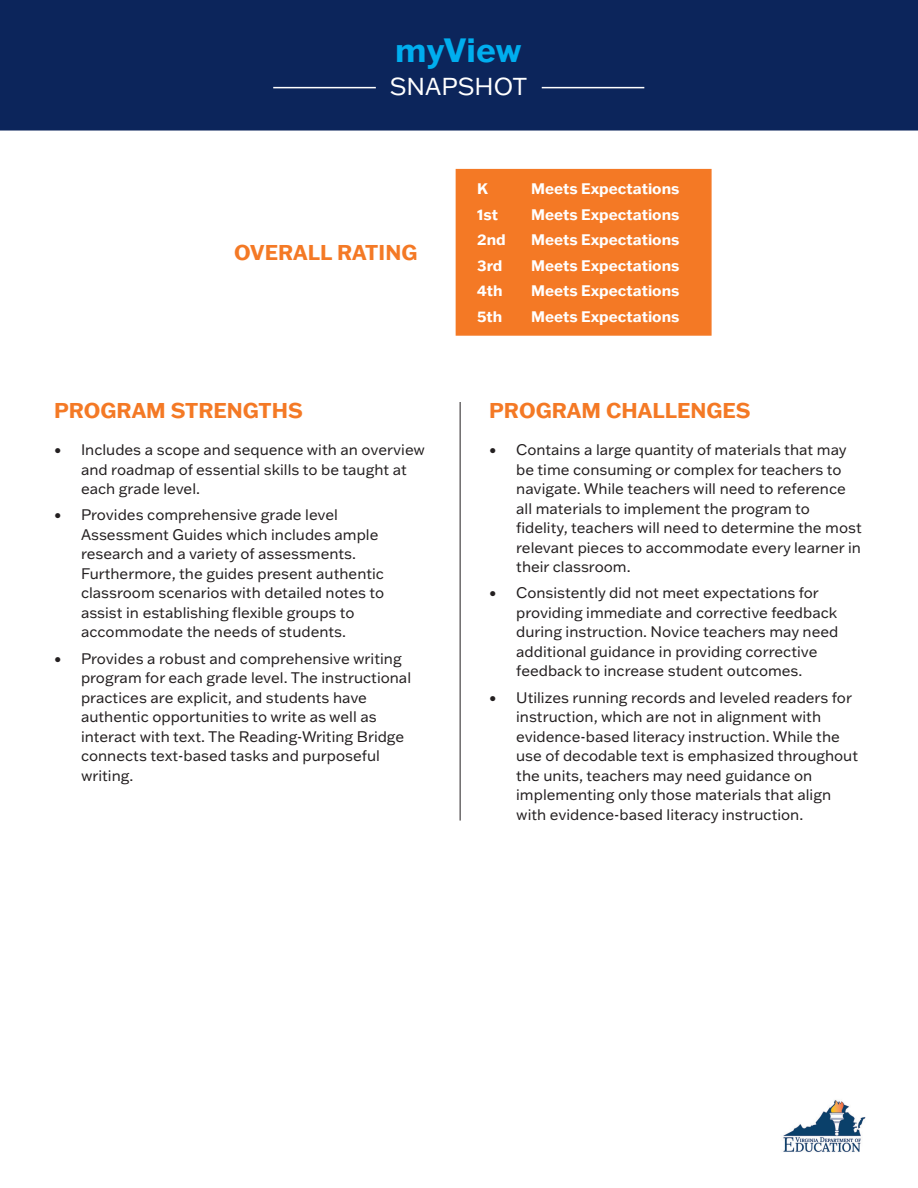
<style>
.page{position:relative;width:918px;height:1188px;background:#fff}
.page>*{position:absolute;margin:0;border:0;box-sizing:border-box;transform-origin:0 0}
.t1{font:700 33px "Franklin Gothic ATF";letter-spacing:-.01em;color:#00aeef}
.t2{font:24px "Franklin Gothic ATF";color:#fff}
.t3{font:700 21px "Franklin Gothic ATF";color:#f47925}
.t4{font:15px/19.5px "Franklin Gothic ATF";color:#231f20}
.t5{font:700 15px "Franklin Gothic ATF";color:#fff}
</style>
<div class="page">
<div style="left:0;top:0;width:918px;height:131px;background:#0c255b"></div>
<hr style="left:460px;top:402px;width:1px;height:419px;background:#231f20">
<div style="left:456px;top:169px;width:256px;height:167px;background:#f47925;border:2px solid #f47925"></div>
<hr style="left:273px;top:87px;width:103px;height:1px;background:#fff">
<hr style="left:542px;top:87px;width:102px;height:1px;background:#fff">
<img style="left:783px;top:1100px;width:83px;height:52px">
<h1 class="t1" style="left:395px;top:28px;width:128px">myView</h1>
<h2 class="t2" style="left:390px;top:71px;width:139px">SNAPSHOT</h2>
<h3 class="t3" style="left:234px;top:239px;width:185px">OVERALL RATING</h3>
<p class="t5" style="left:477px;top:179px;width:12px">K</p>
<p class="t5" style="left:531px;top:179px;width:150px">Meets Expectations</p>
<p class="t5" style="left:477px;top:204px;width:22px">1st</p>
<p class="t5" style="left:531px;top:204px;width:150px">Meets Expectations</p>
<p class="t5" style="left:477px;top:230px;width:30px">2nd</p>
<p class="t5" style="left:531px;top:230px;width:150px">Meets Expectations</p>
<p class="t5" style="left:477px;top:255px;width:27px">3rd</p>
<p class="t5" style="left:531px;top:255px;width:150px">Meets Expectations</p>
<p class="t5" style="left:477px;top:281px;width:27px">4th</p>
<p class="t5" style="left:531px;top:281px;width:150px">Meets Expectations</p>
<p class="t5" style="left:477px;top:306px;width:27px">5th</p>
<p class="t5" style="left:531px;top:306px;width:150px">Meets Expectations</p>
<h3 class="t3" style="left:54px;top:396px;width:250px">PROGRAM STRENGTHS</h3>
<h3 class="t3" style="left:489px;top:396px;width:263px">PROGRAM CHALLENGES</h3>
<p class="t4" style="left:81px;top:440px;width:345px;text-indent:-27px">• Includes a scope and sequence with an overview and roadmap of essential skills to be taught at each grade level.</p>
<p class="t4" style="left:81px;top:505px;width:305px;text-indent:-27px">• Provides comprehensive grade level Assessment Guides which includes ample research and a variety of assessments.<br>Furthermore, the guides present authentic classroom scenarios with detailed notes to assist in establishing flexible groups to accommodate the needs of students.</p>
<p class="t4" style="left:81px;top:648px;width:332px;text-indent:-27px">• Provides a robust and comprehensive writing program for each grade level. The instructional practices are explicit, and students have authentic opportunities to write as well as interact with text. The Reading-Writing Bridge connects text-based tasks and purposeful writing.</p>
<p class="t4" style="left:516px;top:440px;width:347px;text-indent:-27px">• Contains a large quantity of materials that may be time consuming or complex for teachers to navigate. While teachers will need to reference all materials to implement the program to fidelity, teachers will need to determine the most relevant pieces to accommodate every learner in their classroom.</p>
<p class="t4" style="left:516px;top:583px;width:324px;text-indent:-27px">• Consistently did not meet expectations for providing immediate and corrective feedback during instruction. Novice teachers may need additional guidance in providing corrective feedback to increase student outcomes.</p>
<p class="t4" style="left:516px;top:687px;width:343px;text-indent:-27px">• Utilizes running records and leveled readers for instruction, which are not in alignment with evidence-based literacy instruction. While the use of decodable text is emphasized throughout the units, teachers may need guidance on implementing only those materials that align with evidence-based literacy instruction.</p>
</div>
